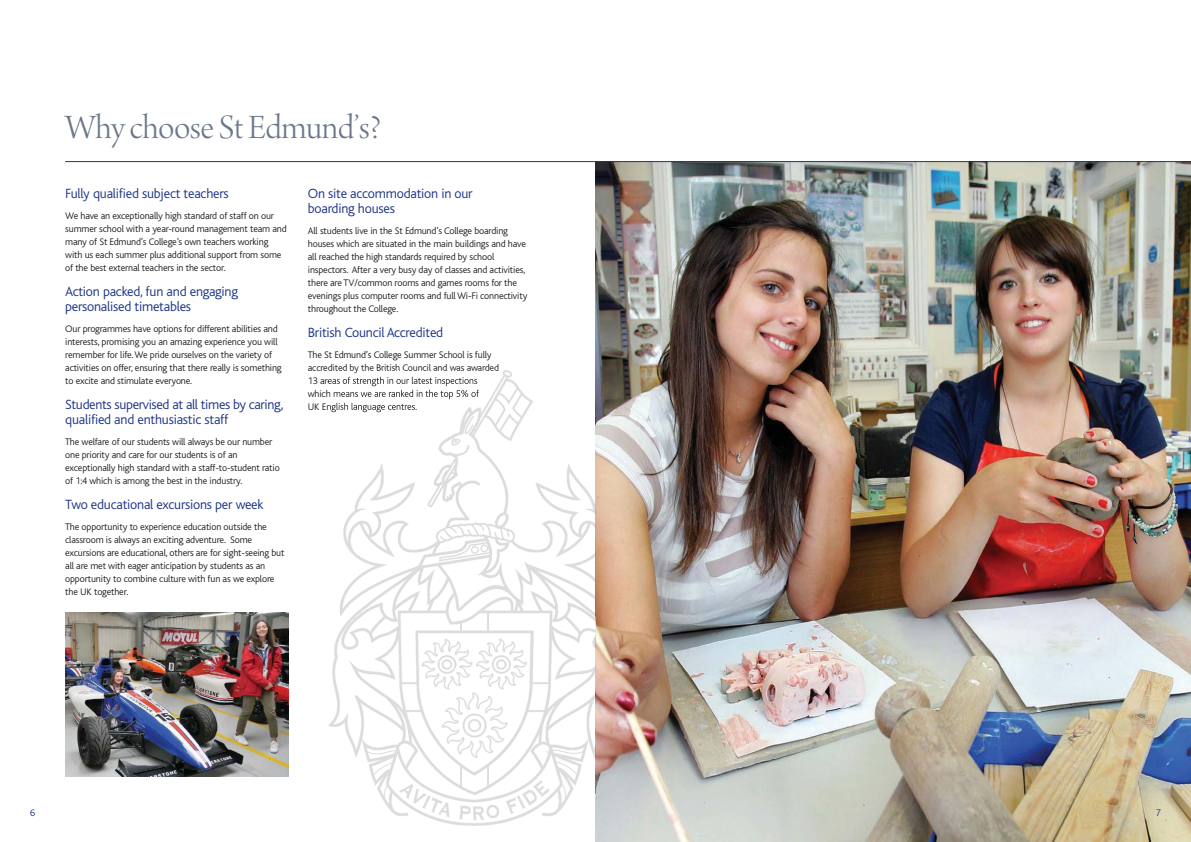
<style>
.page{position:relative;width:1191px;height:842px;background:#fff}
.page>*{position:absolute;margin:0;border:0;box-sizing:border-box;transform-origin:0 0}
.t1{font:36px "Arno Pro Light Display";letter-spacing:-.015em;color:#6c788a}
.t2{font:300 14px/15px "Bliss";letter-spacing:-.015em;color:#1d3587}
.t3{font:300 10px/13px "Bliss";letter-spacing:-.015em;color:#231f20}
.t4{font:300 10px "Bliss";color:#1d3587}
</style>
<div class="page">
<img style="left:595px;top:162px;width:596px;height:680px">
<hr style="left:65px;top:161px;width:1126px;height:1px;background:#1d3587">
<img style="left:328px;top:370px;width:267px;height:455px">
<img style="left:595px;top:370px;width:1px;height:455px">
<img style="left:328px;top:370px;width:45px;height:3px">
<img style="left:328px;top:377px;width:43px;height:7px">
<img style="left:328px;top:390px;width:57px;height:7px">
<img style="left:328px;top:403px;width:39px;height:9px">
<img style="left:65px;top:612px;width:223px;height:165px">
<h1 class="t1" style="left:65px;top:113px;width:318px">Why choose St Edmund’s?</h1>
<h2 class="t2" style="left:65px;top:187px;width:165px">Fully qualified subject teachers</h2>
<p class="t3" style="left:65px;top:210px;width:223px">We have an exceptionally high standard of staff on our summer school with a year-round management team and many of St Edmund’s College’s own teachers working with us each summer plus additional support from some of the best external teachers in the sector.</p>
<h2 class="t2" style="left:65px;top:285px;width:174px">Action packed, fun and engaging personalised timetables</h2>
<p class="t3" style="left:65px;top:323px;width:218px">Our programmes have options for different abilities and interests, promising you an amazing experience you will remember for life. We pride ourselves on the variety of activities on offer, ensuring that there really is something to excite and stimulate everyone.</p>
<h2 class="t2" style="left:65px;top:398px;width:220px">Students supervised at all times by caring, qualified and enthusiastic staff</h2>
<p class="t3" style="left:65px;top:436px;width:216px">The welfare of our students will always be our number one priority and care for our students is of an exceptionally high standard with a staff-to-student ratio of 1:4 which is among the best in the industry.</p>
<h2 class="t2" style="left:65px;top:498px;width:200px">Two educational excursions per week</h2>
<p class="t3" style="left:65px;top:521px;width:221px">The opportunity to experience education outside the classroom is always an exciting adventure. Some excursions are educational, others are for sight-seeing but all are met with eager anticipation by students as an opportunity to combine culture with fun as we explore the UK together.</p>
<h2 class="t2" style="left:308px;top:187px;width:166px">On site accommodation in our boarding houses</h2>
<p class="t3" style="left:308px;top:225px;width:221px">All students live in the St Edmund’s College boarding houses which are situated in the main buildings and have all reached the high standards required by school inspectors. After a very busy day of classes and activities, there are TV/common rooms and games rooms for the evenings plus computer rooms and full Wi-Fi connectivity throughout the College.</p>
<h2 class="t2" style="left:308px;top:326px;width:137px">British Council Accredited</h2>
<p class="t3" style="left:308px;top:349px;width:193px">The St Edmund’s College Summer School is fully accredited by the British Council and was awarded</p>
<p class="t4" style="left:30px;top:808px;width:7px">6</p>
<p class="t4" style="left:1155px;top:808px;width:7px">7</p>
</div>
